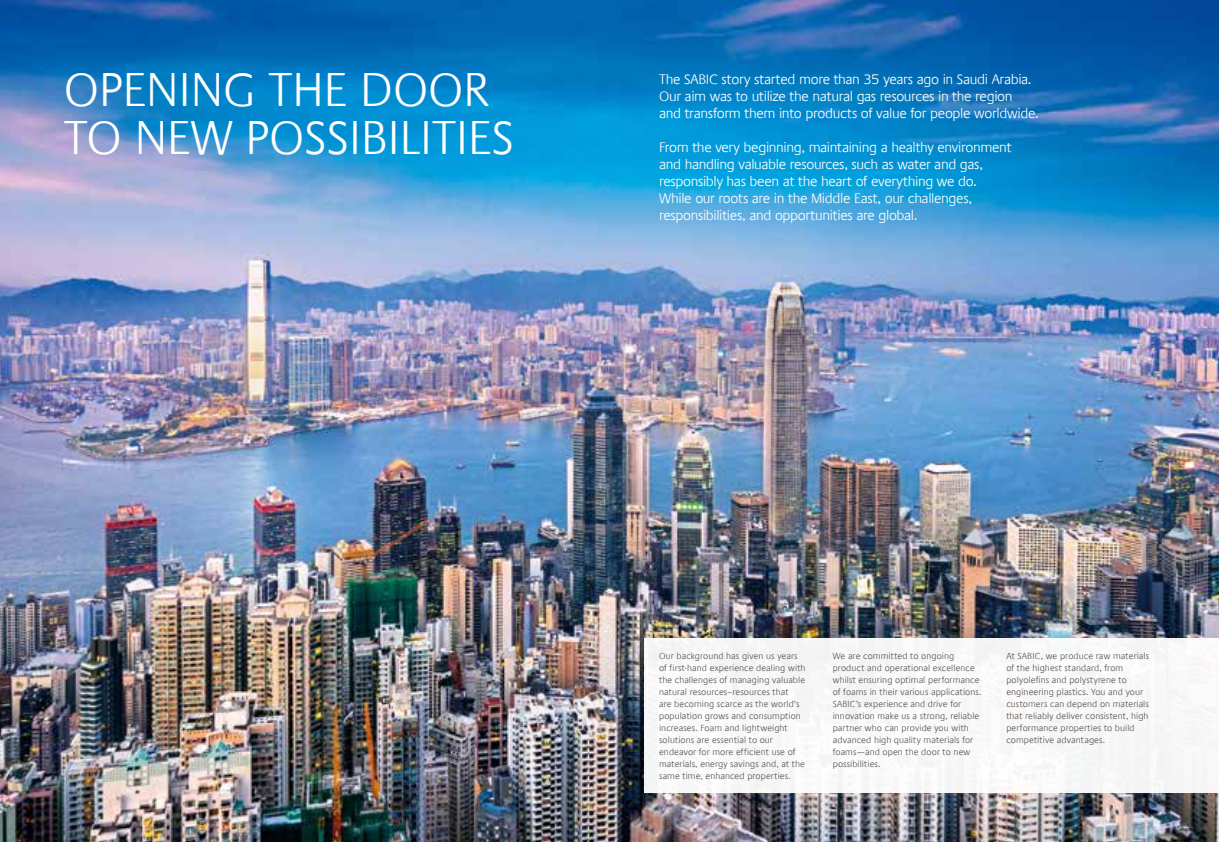
<style>
.page{position:relative;width:1219px;height:842px;background:#fff}
.page>*{position:absolute;margin:0;border:0;box-sizing:border-box;transform-origin:0 0}
.t1{font:300 48px/48px "Praxis Com";color:#fff}
.t2{font:300 14px/17px "Praxis Com";letter-spacing:-.025em;color:#fff}
.t3{font:300 9px/12px "Praxis Com";letter-spacing:.005em;color:#565655}
</style>
<div class="page">
<img style="left:0;top:0;width:1219px;height:842px">
<div style="left:643px;top:638px;width:576px;height:155px;background:#f8f8f8"></div>
<h1 class="t1" style="left:64px;top:67px;width:452px">OPENING THE DOOR<br>TO NEW POSSIBILITIES</h1>
<h2 class="t2" style="left:659px;top:71px;width:381px">The SABIC story started more than 35 years ago in Saudi Arabia.<br>Our aim was to utilize the natural gas resources in the region<br>and transform them into products of value for people worldwide.</h2>
<p class="t2" style="left:659px;top:139px;width:354px">From the very beginning, maintaining a healthy environment and handling valuable resources, such as water and gas, responsibly has been at the heart of everything we do.<br>While our roots are in the Middle East, our challenges, responsibilities, and opportunities are global.</p>
<p class="t3" style="left:659px;top:650px;width:148px">Our background has given us years of first-hand experience dealing with the challenges of managing valuable natural resources–resources that<br>are becoming scarce as the world’s population grows and consumption increases. Foam and lightweight solutions are essential to our endeavor for more efficient use of materials, energy savings and, at the same time, enhanced properties.</p>
<p class="t3" style="left:833px;top:650px;width:150px">We are committed to ongoing product and operational excellence whilst ensuring optimal performance of foams in their various applications.<br>SABIC’s experience and drive for innovation make us a strong, reliable partner who can provide you with advanced high quality materials for foams—and open the door to new possibilities.</p>
<p class="t3" style="left:1006px;top:650px;width:144px">At SABIC, we produce raw materials of the highest standard, from polyolefins and polystyrene to engineering plastics. You and your customers can depend on materials that reliably deliver consistent, high performance properties to build competitive advantages.</p>
</div>
